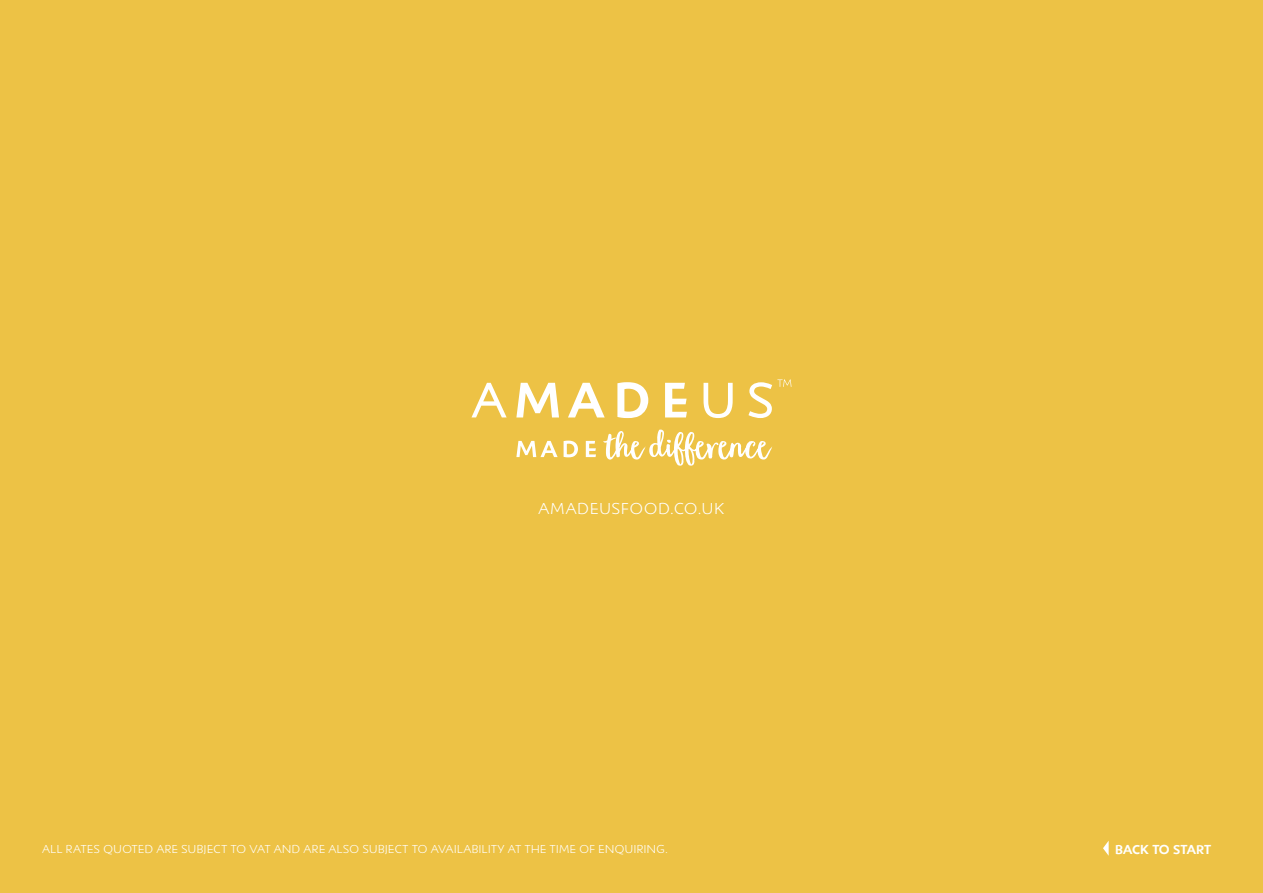
<style>
.page{position:relative;width:1263px;height:893px;background:#edc245}
.page>*{position:absolute;margin:0;border:0;box-sizing:border-box;transform-origin:0 0}
.t1{font:300 16.5px "Shinn";letter-spacing:.07em;color:#fff}
.t2{font:500 13.5px "Shinn";letter-spacing:-.005em;color:#fff}
.t3{font:300 12px "Shinn";letter-spacing:.045em;color:#fff}
</style>
<div class="page">
<svg style="left:516px;top:383px;width:43px;height:34px"></svg>
<svg style="left:568px;top:383px;width:37px;height:34px"></svg>
<svg style="left:617px;top:382px;width:31px;height:36px"></svg>
<svg style="left:665px;top:383px;width:22px;height:34px"></svg>
<svg style="left:471px;top:383px;width:36px;height:34px"></svg>
<svg style="left:703px;top:383px;width:30px;height:35px"></svg>
<svg style="left:748px;top:379px;width:43px;height:39px"></svg>
<svg style="left:603px;top:429px;width:169px;height:37px"></svg>
<svg style="left:516px;top:441px;width:42px;height:16px"></svg>
<svg style="left:564px;top:441px;width:14px;height:16px"></svg>
<svg style="left:586px;top:441px;width:10px;height:16px"></svg>
<svg style="left:1103px;top:841px;width:6px;height:15px"></svg>
<h1 class="t1" style="left:539px;top:499px;width:186px">AMADEUSFOOD.CO.UK</h1>
<p class="t3" style="left:43px;top:842px;width:627px">ALL RATES QUOTED ARE SUBJECT TO VAT AND ARE ALSO SUBJECT TO AVAILABILITY AT THE TIME OF ENQUIRING.</p>
<p class="t2" style="left:1115px;top:840px;width:98px">BACK TO START</p>
</div>
